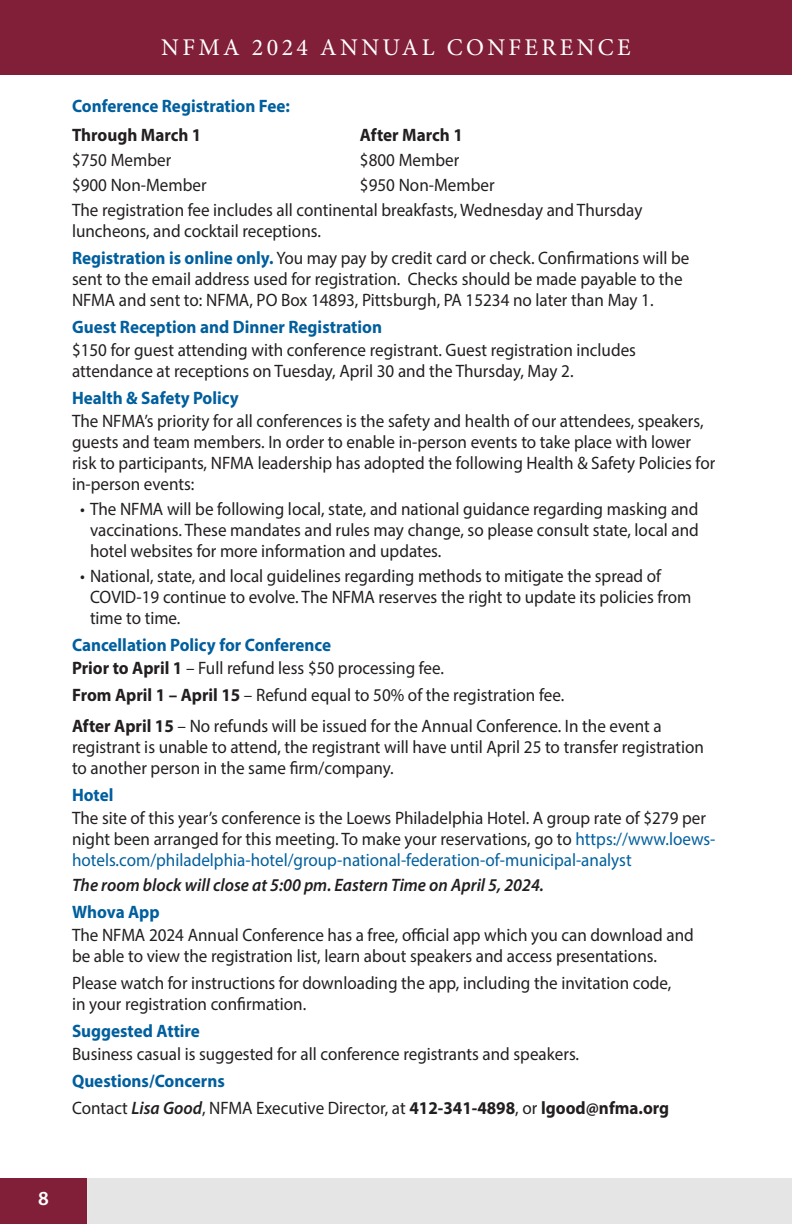
<style>
.page{position:relative;width:792px;height:1224px;background:#fff}
.page>*{position:absolute;margin:0;border:0;box-sizing:border-box;transform-origin:0 0}
.t1{font:24px "Minion Pro";letter-spacing:.14em;color:#fff}
.t2{font:600 20px "Myriad Pro";color:#fff}
.t3{font:18px/21px "Myriad Pro";color:#231f20;scale:.95 1}
.t4{font:700 18px "Myriad Pro";color:#005f9e;scale:.95 1}
.t5{font:italic 600 18px "Myriad Pro";color:#231f20;scale:.95 1}
.t6{font:700 18px "Myriad Pro";color:#231f20;scale:.95 1}
.s1{font-weight:700;color:#005f9e}
.s2{font-weight:700}
.s3{color:#005f9e}
.s4{font-weight:600;font-style:italic}
</style>
<div class="page">
<div style="left:86px;top:1178px;width:706px;height:46px;background:#e5e5e5"></div>
<div style="left:0;top:1178px;width:87px;height:46px;background:#811f38"></div>
<div style="left:0;top:0;width:792px;height:74px;background:#811f38"></div>
<p class="t1" style="left:161px;top:31px;width:471px">NFMA 2024 AN UAL CONFERENCE</p>
<p class="t1" style="left:184px;top:31px;width:471px">NFMA 2022 ANNUAL CONFERENCE</p>
<p class="t4" style="left:72px;top:94px;width:231px">Conference Registration Fee:</p>
<p class="t6" style="left:72px;top:123px;width:138px">Through March 1</p>
<p class="t6" style="left:360px;top:123px;width:110px">After March 1</p>
<p class="t3" style="left:72px;top:149px;width:106px">$750 Member</p>
<p class="t3" style="left:360px;top:149px;width:106px">$800 Member</p>
<p class="t3" style="left:72px;top:174px;width:143px">$900 Non-Member</p>
<p class="t3" style="left:360px;top:174px;width:143px">$950 Non-Member</p>
<p class="t3" style="left:72px;top:199px;width:602px">The registration fee includes all continental breakfasts, Wednesday and Thursday luncheons, and cocktail receptions.</p>
<p class="t3" style="left:72px;top:247px;width:651px"><span class="s1">Registration is online only.</span> You may pay by credit card or check. Confirmations will be sent to the email address used for registration. Checks should be made payable to the<br>NFMA and sent to: NFMA, PO Box 14893, Pittsburgh, PA 15234 no later than May 1.</p>
<p class="t4" style="left:72px;top:315px;width:328px">Guest Reception and Dinner Registration</p>
<p class="t3" style="left:72px;top:339px;width:595px">$150 for guest attending with conference registrant. Guest registration includes attendance at receptions on Tuesday, April 30 and the Thursday, May 2.</p>
<p class="t4" style="left:72px;top:386px;width:177px">Health &amp; Safety Policy</p>
<p class="t3" style="left:72px;top:410px;width:679px">The NFMA’s priority for all conferences is the safety and health of our attendees, speakers, guests and team members. In order to enable in-person events to take place with lower risk to participants, NFMA leadership has adopted the following Health &amp; Safety Policies for in-person events:</p>
<p class="t3" style="left:90px;top:498px;width:643px;text-align:justify;text-indent:-10px">• The NFMA will be following local, state, and national guidance regarding masking and vaccinations. These mandates and rules may change, so please consult state, local and hotel websites for more information and updates.</p>
<p class="t3" style="left:90px;top:565px;width:635px;text-indent:-10px">• National, state, and local guidelines regarding methods to mitigate the spread of<br>COVID-19 continue to evolve. The NFMA reserves the right to update its policies from time to time.</p>
<p class="t4" style="left:72px;top:633px;width:274px">Cancellation Policy for Conference</p>
<p class="t3" style="left:72px;top:657px;width:393px"><span class="s2">Prior to April 1</span> – Full refund less $50 processing fee.</p>
<p class="t3" style="left:72px;top:684px;width:520px"><span class="s2">From April 1 – April 15</span> – Refund equal to 50% of the registration fee.</p>
<p class="t3" style="left:72px;top:715px;width:667px"><span class="s2">After April 15</span> – No refunds will be issued for the Annual Conference. In the event a registrant is unable to attend, the registrant will have until April 25 to transfer registration to another person in the same firm/company.</p>
<p class="t4" style="left:72px;top:783px;width:45px">Hotel</p>
<p class="t3" style="left:72px;top:807px;width:679px">The site of this year’s conference is the Loews Philadelphia Hotel. A group rate of $279 per night been arranged for this meeting. To make your reservations, go to <span class="s3">https://www.loews&shy;hotels.com/philadelphia-hotel/group-national-federation-of-municipal-analyst</span></p>
<p class="t5" style="left:72px;top:873px;width:498px">The room block will close at 5:00 pm. Eastern Time on April 5, 2024.</p>
<p class="t4" style="left:72px;top:900px;width:94px">Whova App</p>
<p class="t3" style="left:72px;top:924px;width:656px">The NFMA 2024 Annual Conference has a free, official app which you can download and be able to view the registration list, learn about speakers and access presentations.</p>
<p class="t3" style="left:72px;top:972px;width:632px">Please watch for instructions for downloading the app, including the invitation code, in your registration confirmation.</p>
<p class="t4" style="left:72px;top:1019px;width:136px">Suggested Attire</p>
<p class="t3" style="left:72px;top:1043px;width:535px">Business casual is suggested for all conference registrants and speakers.</p>
<p class="t4" style="left:72px;top:1069px;width:162px">Questions/Concerns</p>
<p class="t3" style="left:72px;top:1097px;width:630px">Contact <span class="s4">Lisa Good</span>, NFMA Executive Director, at <span class="s2">412-341-4898</span>, or <span class="s2">lgood@nfma.org</span></p>
<p class="t2" style="left:38px;top:1186px;width:12px">8</p>
</div>
